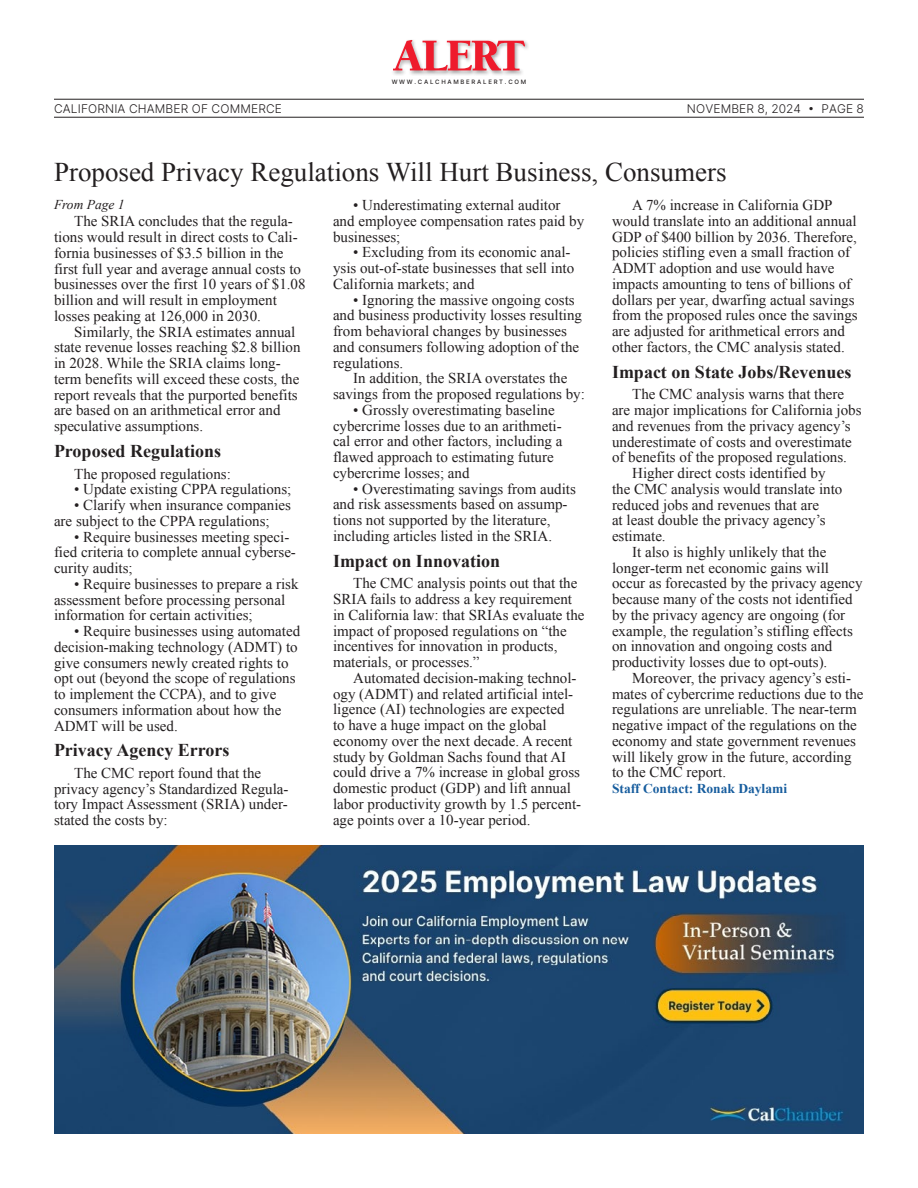
<style>
.page{position:relative;width:918px;height:1188px;background:#fff}
.page>*{position:absolute;margin:0;border:0;box-sizing:border-box;transform-origin:0 0}
._18_18_head{font:27px "Times New Roman";color:#231f20}
.subhead{font:700 18px "Times New Roman";color:#231f20}
.Body{font:15px/15.8px "Times New Roman";color:#231f20}
.Staff_Contact{font:700 13.5px "Times New Roman";color:#175d9e}
.From_Page{font:italic 13.5px "Times New Roman";color:#231f20}
.t1{font:12px "Inter";letter-spacing:.01em;color:#231f20}
.t2{font:6px "Inter";letter-spacing:.29em;color:#231f20}
</style>
<div class="page">
<hr style="left:54px;top:99px;width:810px;height:1px;background:#231f20">
<hr style="left:54px;top:117px;width:810px;height:1px;background:#231f20">
<div style="left:391px;top:38px;width:139px;height:37px;background:#231f20;opacity:.4"></div>
<svg style="left:393px;top:40px;width:133px;height:30px"></svg>
<img style="left:54px;top:846px;width:810px;height:288px">
<p class="t2" style="left:392px;top:77px;width:136px">WWW.CALCHAMBERALERT.COM</p>
<p class="t1" style="left:54px;top:100px;width:229px">CALIFORNIA CHAMBER OF COMMERCE</p>
<p class="t1" style="left:687px;top:100px;width:179px">NOVEMBER 8, 2024 • PAGE 8</p>
<p class="_18_18_head" style="left:54px;top:154px;width:674px">Proposed Privacy Regulations Will Hurt Business, Consumers</p>
<p class="From_Page" style="left:54px;top:195px;width:72px">From Page 1</p>
<p class="Body" style="left:54px;top:213px;width:253px;text-indent:20px">The SRIA concludes that the regula&shy;tions would result in direct costs to Cali&shy;fornia businesses of $3.5 billion in the first full year and average annual costs to businesses over the first 10 years of $1.08 billion and will result in employment losses peaking at 126,000 in 2030.</p>
<p class="Body" style="left:54px;top:324px;width:248px;text-indent:20px">Similarly, the SRIA estimates annual state revenue losses reaching $2.8 billion in 2028. While the SRIA claims long&shy;term benefits will exceed these costs, the report reveals that the purported benefits are based on an arithmetical error and speculative assumptions.</p>
<p class="subhead" style="left:54px;top:438px;width:169px">Proposed Regulations</p>
<p class="Body" style="left:74px;top:465px;width:158px">The proposed regulations:</p>
<p class="Body" style="left:74px;top:481px;width:219px">• Update existing CPPA regulations;</p>
<p class="Body" style="left:54px;top:497px;width:239px;text-indent:20px">• Clarify when insurance companies are subject to the CPPA regulations;</p>
<p class="Body" style="left:54px;top:528px;width:243px;text-indent:20px">• Require businesses meeting speci&shy;fied criteria to complete annual cyberse&shy;curity audits;</p>
<p class="Body" style="left:54px;top:576px;width:246px;text-indent:20px">• Require businesses to prepare a risk assessment before processing personal information for certain activities;</p>
<p class="Body" style="left:54px;top:623px;width:248px;text-indent:20px">• Require businesses using automated decision-making technology (ADMT) to give consumers newly created rights to opt out (beyond the scope of regulations to implement the CCPA), and to give consumers information about how the ADMT will be used.</p>
<p class="subhead" style="left:54px;top:738px;width:177px">Privacy Agency Errors</p>
<p class="Body" style="left:54px;top:765px;width:236px;text-indent:20px">The CMC report found that the privacy agency’s Standardized Regula&shy;tory Impact Assessment (SRIA) under&shy;stated the costs by:</p>
<p class="Body" style="left:333px;top:197px;width:253px;text-indent:20px">• Underestimating external auditor and employee compensation rates paid by businesses;</p>
<p class="Body" style="left:333px;top:244px;width:243px;text-indent:20px">• Excluding from its economic anal&shy;ysis out-of-state businesses that sell into<br>California markets; and</p>
<p class="Body" style="left:333px;top:292px;width:251px;text-indent:20px">• Ignoring the massive ongoing costs and business productivity losses resulting from behavioral changes by businesses and consumers following adoption of the regulations.</p>
<p class="Body" style="left:333px;top:370px;width:253px;text-align:center">In addition, the SRIA overstates the savings from the proposed regulations by:</p>
<p class="Body" style="left:333px;top:402px;width:231px;text-indent:20px">• Grossly overestimating baseline cybercrime losses due to an arithmeti&shy;cal error and other factors, including a flawed approach to estimating future cybercrime losses; and</p>
<p class="Body" style="left:333px;top:481px;width:244px;text-indent:20px">• Overestimating savings from audits and risk assessments based on assump&shy;tions not supported by the literature, including articles listed in the SRIA.</p>
<p class="subhead" style="left:333px;top:548px;width:169px">Impact on Innovation</p>
<p class="Body" style="left:333px;top:575px;width:253px;text-indent:20px">The CMC analysis points out that the SRIA fails to address a key requirement in California law: that SRIAs evaluate the impact of proposed regulations on “the incentives for innovation in products, materials, or processes.”</p>
<p class="Body" style="left:333px;top:670px;width:250px;text-indent:20px">Automated decision-making technol&shy;ogy (ADMT) and related artificial intel&shy;ligence (AI) technologies are expected<br>to have a huge impact on the global economy over the next decade. A recent study by Goldman Sachs found that AI could drive a 7% increase in global gross domestic product (GDP) and lift annual labor productivity growth by 1.5 percent&shy;age points over a 10-year period.</p>
<p class="Body" style="left:612px;top:197px;width:247px;text-indent:20px">A 7% increase in California GDP would translate into an additional annual GDP of $400 billion by 2036. Therefore, policies stifling even a small fraction of ADMT adoption and use would have impacts amounting to tens of billions of dollars per year, dwarfing actual savings from the proposed rules once the savings are adjusted for arithmetical errors and other factors, the CMC analysis stated.</p>
<p class="subhead" style="left:612px;top:359px;width:241px">Impact on State Jobs/Revenues</p>
<p class="Body" style="left:612px;top:386px;width:251px;text-indent:20px">The CMC analysis warns that there are major implications for California jobs and revenues from the privacy agency’s underestimate of costs and overestimate of benefits of the proposed regulations.</p>
<p class="Body" style="left:612px;top:465px;width:232px;text-indent:20px">Higher direct costs identified by the CMC analysis would translate into reduced jobs and revenues that are<br>at least double the privacy agency’s estimate.</p>
<p class="Body" style="left:612px;top:544px;width:252px;text-indent:20px">It also is highly unlikely that the longer-term net economic gains will occur as forecasted by the privacy agency because many of the costs not identified by the privacy agency are ongoing (for example, the regulation’s stifling effects on innovation and ongoing costs and productivity losses due to opt-outs).</p>
<p class="Body" style="left:612px;top:670px;width:253px;text-indent:20px">Moreover, the privacy agency’s esti&shy;mates of cybercrime reductions due to the regulations are unreliable. The near-term negative impact of the regulations on the economy and state government revenues will likely grow in the future, according to the CMC report.</p>
<p class="Staff_Contact" style="left:612px;top:779px;width:177px">Staff Contact: Ronak Daylami</p>
</div>
